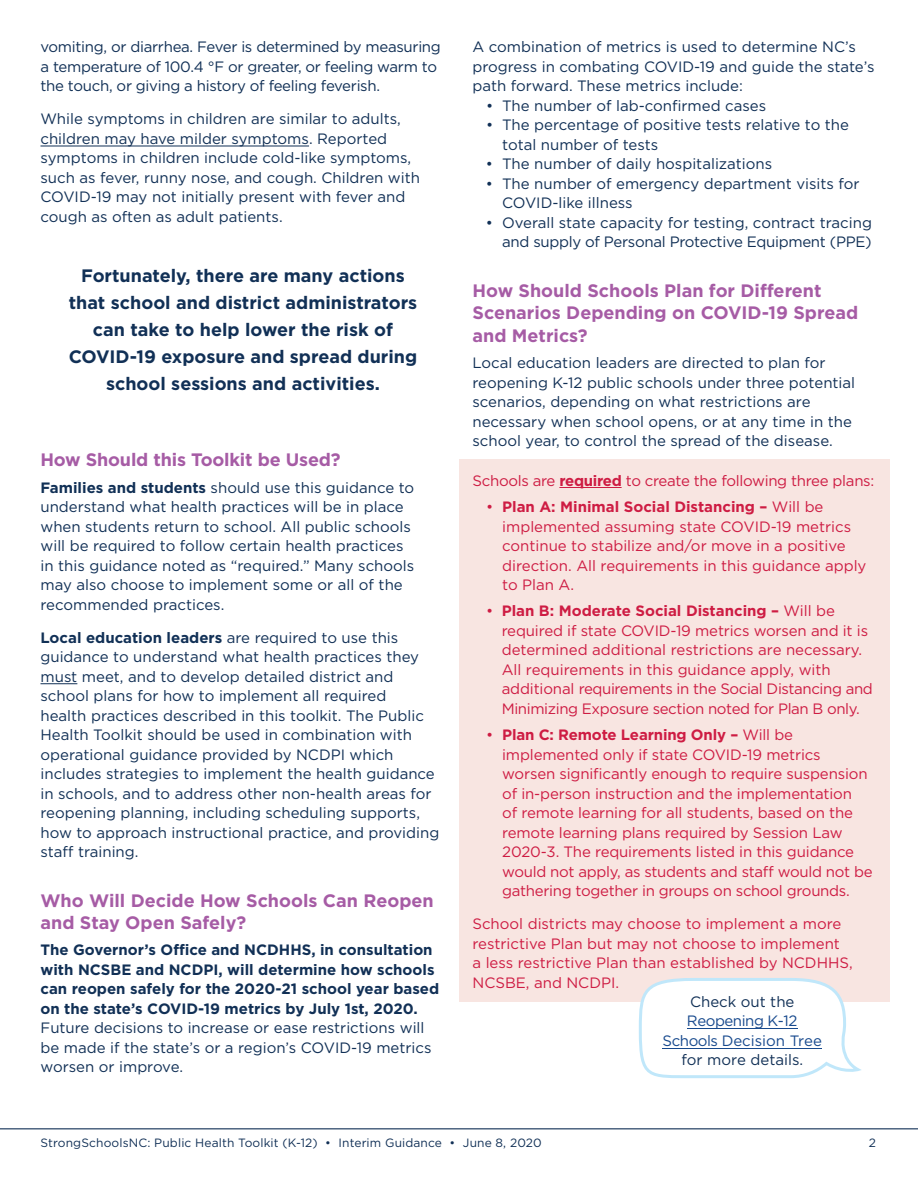
<style>
.page{position:relative;width:918px;height:1188px;background:#fff}
.page>*{position:absolute;margin:0;border:0;box-sizing:border-box;transform-origin:0 0}
.t1{font:700 18px/22.5px "Gotham";color:#a65ca5}
.t2{font:700 18px/27px "Gotham";color:#113056;text-align:center}
.t3{font:15px/19.5px "Gotham";color:#113056}
.t4{font:15px/19.5px "Gotham";letter-spacing:-.01em;color:#ce1c43}
.t5{font:15px/19.5px "Gotham";letter-spacing:-.02em;color:#113056}
.t6{font:700 15px/19.5px "Gotham";color:#113056}
.t7{font:15px/19.5px "Gotham";letter-spacing:-.03em;color:#17498d;text-align:center}
.t8{font:12px "Gotham";letter-spacing:.01em;color:#113056}
.s1{font-weight:700}
</style>
<div class="page">
<hr style="left:0;top:1128px;width:918px;height:1px;background:#113056">
<div style="left:459px;top:459px;width:431px;height:543px;background:#f8e5e1"></div>
<hr style="left:40px;top:146px;width:269px;height:1px;background:#113056">
<hr style="left:40px;top:683px;width:37px;height:1px;background:#113056">
<svg style="left:638px;top:978px;width:223px;height:101px"></svg>
<hr style="left:559px;top:487px;width:63px;height:1px;background:#ce1c43">
<hr style="left:687px;top:1028px;width:111px;height:1px;background:#17498d">
<hr style="left:663px;top:1048px;width:159px;height:1px;background:#17498d">
<p class="t5" style="left:40px;top:37px;width:402px">vomiting, or diarrhea Fever is determined by measuring a temperature of 100 4 °F or greater, or feeling warm to the touch, or giving a history of feeling feverish</p>
<p class="t3" style="left:40px;top:109px;width:381px">While symptoms in children are similar to adults, children may have milder symptoms Reported symptoms in children include cold-like symptoms, such as fever, runny nose, and cough Children with COVID-19 may not initially present with fever and cough as often as adult patients</p>
<p class="t2" style="left:69px;top:262px;width:350px">Fortunately, there are many actions that school and district administrators can take to help lower the risk of COVID-19 exposure and spread during school sessions and activities</p>
<p class="t1" style="left:40px;top:449px;width:302px">How Should this Toolkit be Used?</p>
<p class="t3" style="left:40px;top:477px;width:375px"><span class="s1">Families and students</span> should use this guidance to understand what health practices will be in place when students return to school All public schools will be required to follow certain health practices in this guidance noted as “required ” Many schools may also choose to implement some or all of the recommended practices</p>
<p class="t3" style="left:40px;top:627px;width:400px"><span class="s1">Local education leaders</span> are required to use this guidance to understand what health practices they must meet, and to develop detailed district and school plans for how to implement all required<br>health practices described in this toolkit The Public Health Toolkit should be used in combination with operational guidance provided by NCDPI which includes strategies to implement the health guidance in schools, and to address other non-health areas for reopening planning, including scheduling supports, how to approach instructional practice, and providing staf training</p>
<p class="t1" style="left:40px;top:889px;width:395px">Who Will Decide How Schools Can Reopen and Stay Open Safely?</p>
<p class="t6" style="left:40px;top:940px;width:400px">The Governor’s Ofce and NCDHHS, in consultation with NCSBE and NCDPI, will determine how schools can reopen safely for the 2020-21 school year based on the state’s COVID-19 metrics by July 1st, 2020</p>
<p class="t3" style="left:40px;top:1018px;width:393px">Future decisions to increase or ease restrictions will be made if the state’s or a region’s COVID-19 metrics worsen or improve</p>
<p class="t3" style="left:472px;top:37px;width:404px">A combination of metrics is used to determine NC’s progress in combating COVID-19 and guide the state’s path forward These metrics include:</p>
<p class="t3" style="left:486px;top:96px;width:282px">• The number of lab-confrmed cases</p>
<p class="t3" style="left:502px;top:115px;width:348px;text-indent:-16px">• The percentage of positive tests relative to the total number of tests</p>
<p class="t3" style="left:486px;top:154px;width:288px">• The number of daily hospitalizations</p>
<p class="t3" style="left:502px;top:174px;width:359px;text-indent:-16px">• The number of emergency department visits for<br>COVID-like illness</p>
<p class="t5" style="left:486px;top:213px;width:387px;text-align:right">• Overall state capacity for testing, contract tracing and supply of Personal Protective Equipment (PPE)</p>
<p class="t1" style="left:472px;top:279px;width:387px">How Should Schools Plan for Diferent<br>Scenarios Depending on COVID-19 Spread and Metrics?</p>
<p class="t3" style="left:472px;top:353px;width:384px">Local education leaders are directed to plan for reopening K-12 public schools under three potential scenarios, depending on what restrictions are necessary when school opens, or at any time in the school year, to control the spread of the disease</p>
<p class="t4" style="left:472px;top:471px;width:403px">Schools are <span class="s1">required</span> to create the following three plans:</p>
<p class="t4" style="left:502px;top:497px;width:366px;text-indent:-16px">• <span class="s1">Plan A: Minimal Social Distancing –</span> Will be implemented assuming state COVID-19 metrics continue to stabilize and/or move in a positive direction All requirements in this guidance apply to Plan A</p>
<p class="t4" style="left:502px;top:601px;width:373px;text-indent:-16px">• <span class="s1">Plan B: Moderate Social Distancing –</span> Will be required if state COVID-19 metrics worsen and it is determined additional restrictions are necessary All requirements in this guidance apply, with additional requirements in the Social Distancing and Minimizing Exposure section noted for Plan B only</p>
<p class="t4" style="left:502px;top:725px;width:372px;text-indent:-16px">• <span class="s1">Plan C: Remote Learning Only –</span> Will be implemented only if state COVID-19 metrics worsen signifcantly enough to require suspension of in-person instruction and the implementation<br>of remote learning for all students, based on the remote learning plans required by Session Law 2020-3 The requirements listed in this guidance would not apply, as students and staf would not be gathering together in groups on school grounds</p>
<p class="t4" style="left:472px;top:914px;width:382px">School districts may choose to implement a more restrictive Plan but may not choose to implement<br>a less restrictive Plan than established by NCDHHS, NCSBE, and NCDPI</p>
<p class="t3" style="left:690px;top:991px;width:106px">Check out the</p>
<p class="t7" style="left:663px;top:1011px;width:161px">Reopening K-12<br>Schools Decision Tree</p>
<p class="t3" style="left:681px;top:1050px;width:120px">for more details</p>
<p class="t8" style="left:40px;top:1135px;width:503px">StrongSchoolsNC: Public Health Toolkit (K-12) • Interim Guidance • June 8, 2020</p>
<p class="t8" style="left:869px;top:1135px;width:9px">2</p>
</div>
